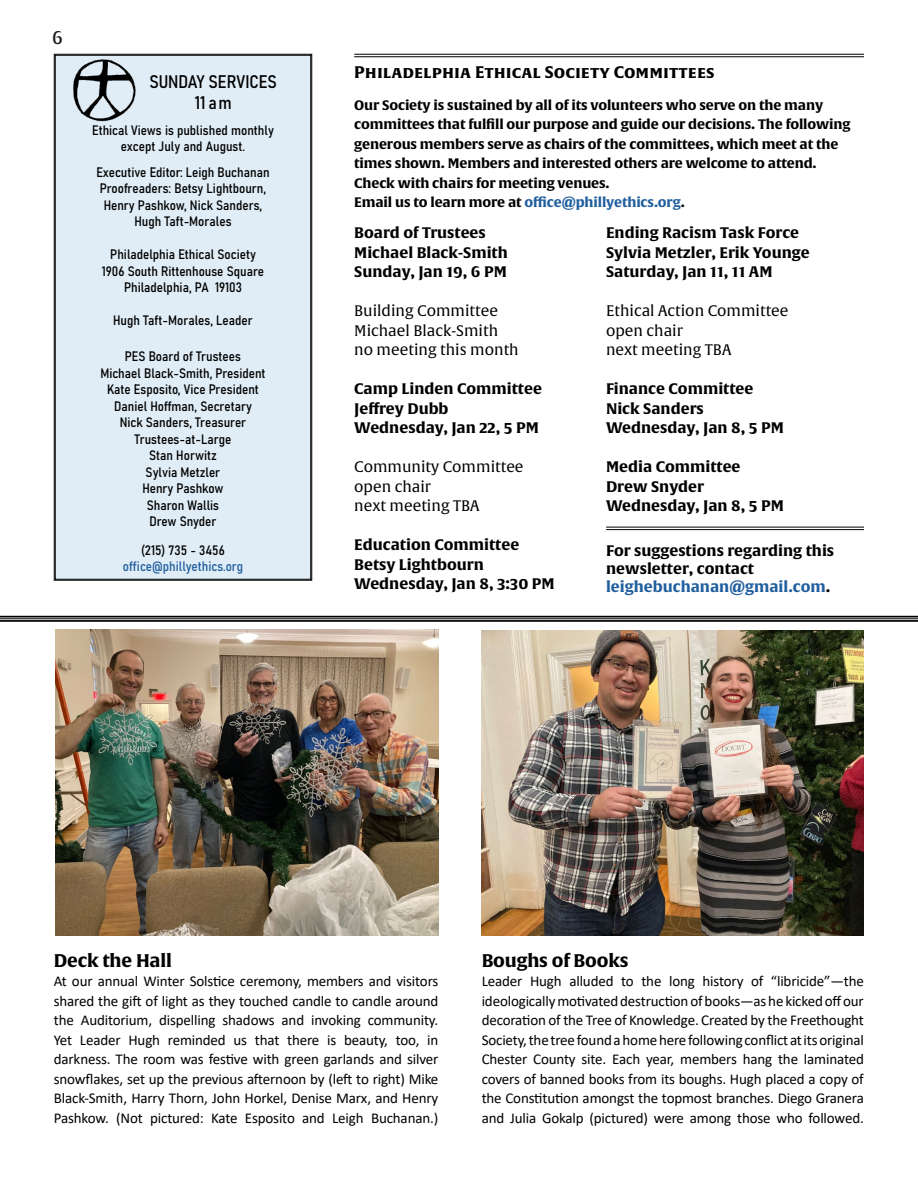
<style>
.page{position:relative;width:918px;height:1188px;background:#fff}
.page>*{position:absolute;margin:0;border:0;box-sizing:border-box;transform-origin:0 0}
.t1{font:700 18px "Alverata";letter-spacing:-.01em;color:#000}
.t2{font:18px/21.6px "Bahnschrift";letter-spacing:-.005em;color:#000;text-align:center}
.t3{font:18px "Alverata Irregular Md";color:#1a1a1a}
.t4{font:700 16.5px "Alverata";color:#000}
.t5{font:15px/19.5px "Calibri";letter-spacing:-.01em;color:#000;text-align:justify}
.t6{font:700 15px/19.5px "Alverata";color:#000}
.t7{font:15px/19.5px "Alverata";color:#000}
.t8{font:13.5px/16.5px "Bahnschrift";color:#000;text-align:center}
.t9{font:700 13.5px/19.5px "Alverata";letter-spacing:-.01em;color:#000}
.t10{font:13.5px "Bahnschrift";color:#215e9e}
.s1{color:#215e9e}
</style>
<div class="page">
<div style="left:54px;top:54px;width:258px;height:527px;background:#e0edf6"></div>
<div style="left:55px;top:55px;width:256px;height:525px;border:1px solid #000"></div>
<img style="left:70px;top:56px;width:67px;height:65px">
<hr style="left:354px;top:54px;width:510px;height:1px;background:#000">
<hr style="left:354px;top:56px;width:510px;height:1px;background:#000">
<hr style="left:606px;top:527px;width:258px;height:1px;background:#000">
<hr style="left:606px;top:529px;width:258px;height:1px;background:#000">
<hr style="left:0;top:616px;width:918px;height:1px;background:#000">
<hr style="left:0;top:618px;width:918px;height:1px;background:#000">
<hr style="left:0;top:620px;width:918px;height:2px;background:#000">
<img style="left:482px;top:630px;width:382px;height:305px">
<img style="left:55px;top:629px;width:383px;height:306px">
<p class="t3" style="left:52px;top:27px;width:12px">6</p>
<p class="t2" style="left:150px;top:69px;width:129px">SUNDAY SERVICES<br>11 am</p>
<p class="t8" style="left:92px;top:121px;width:183px">Ethical Views is published monthly except July and August.</p>
<p class="t8" style="left:96px;top:163px;width:175px">Executive Editor: Leigh Buchanan<br>Proofreaders: Betsy Lightbourn,<br>Henry Pashkow, Nick Sanders,<br>Hugh Taft-Morales</p>
<p class="t8" style="left:102px;top:245px;width:164px">Philadelphia Ethical Society<br>1906 South Rittenhouse Square<br>Philadelphia, PA 19103</p>
<p class="t8" style="left:113px;top:311px;width:141px">Hugh Taft-Morales, Leader</p>
<p class="t8" style="left:100px;top:347px;width:167px">PES Board of Trustees<br>Michael Black-Smith, President<br>Kate Esposito, Vice President<br>Daniel Hoffman, Secretary<br>Nick Sanders, Treasurer<br>Trustees-at-Large<br>Stan Horwitz<br>Sylvia Metzler<br>Henry Pashkow<br>Sharon Wallis<br>Drew Snyder</p>
<p class="t8" style="left:141px;top:541px;width:85px">(215) 735 - 3456</p>
<p class="t10" style="left:123px;top:556px;width:122px">office@phillyethics.org</p>
<p class="t4" style="left:354px;top:62px;width:362px">Philadelphia Ethical Society Committees</p>
<p class="t9" style="left:354px;top:95px;width:498px">Our Society is sustained by all of its volunteers who serve on the many committees that fulfill our purpose and guide our decisions. The following generous members serve as chairs of the committees, which meet at the times shown. Members and interested others are welcome to attend.<br>Check with chairs for meeting venues.<br>Email us to learn more at <span class="s1">office@phillyethics.org</span>.</p>
<p class="t6" style="left:606px;top:223px;width:205px">Ending Racism Task Force<br>Sylvia Metzler, Erik Younge<br>Saturday, Jan 11, 11 AM</p>
<p class="t7" style="left:606px;top:302px;width:184px">Ethical Action Committee open chair<br>next meeting TBA</p>
<p class="t6" style="left:606px;top:379px;width:179px">Finance Committee<br>Nick Sanders<br>Wednesday, Jan 8, 5 PM</p>
<p class="t6" style="left:606px;top:457px;width:179px">Media Committee<br>Drew Snyder<br>Wednesday, Jan 8, 5 PM</p>
<p class="t6" style="left:354px;top:223px;width:155px">Board of Trustees<br>Michael Black-Smith<br>Sunday, Jan 19, 6 PM</p>
<p class="t7" style="left:354px;top:302px;width:166px">Building Committee<br>Michael Black-Smith no meeting this month</p>
<p class="t6" style="left:354px;top:379px;width:189px">Camp Linden Committee<br>Jeffrey Dubb<br>Wednesday, Jan 22, 5 PM</p>
<p class="t7" style="left:354px;top:458px;width:171px">Community Committee open chair<br>next meeting TBA</p>
<p class="t6" style="left:354px;top:535px;width:202px">Education Committee<br>Betsy Lightbourn<br>Wednesday, Jan 8, 3:30 PM</p>
<p class="t6" style="left:606px;top:542px;width:230px;line-height:18px">For suggestions regarding this newsletter, contact <span class="s1">leighebuchanan@gmail.com</span>.</p>
<p class="t1" style="left:54px;top:949px;width:120px">Deck the Hall</p>
<p class="t5" style="left:54px;top:971px;width:386px">At our annual Winter Solstice ceremony, members and visitors shared the gift of light as they touched candle to candle around the Auditorium, dispelling shadows and invoking community.<br>Yet Leader Hugh reminded us that there is beauty, too, in darkness. The room was festive with green garlands and silver snowflakes, set up the previous afternoon by (left to right) Mike Black-Smith, Harry Thorn, John Horkel, Denise Marx, and Henry Pashkow. (Not pictured: Kate Esposito and Leigh Buchanan.)</p>
<p class="t1" style="left:482px;top:949px;width:148px">Boughs of Books</p>
<p class="t5" style="left:482px;top:971px;width:384px">Leader Hugh alluded to the long history of “libricide”—the ideologically motivated destruction of books—as he kicked off our decoration of the Tree of Knowledge. Created by the Freethought Society, the tree found a home here following conflict at its original Chester County site. Each year, members hang the laminated covers of banned books from its boughs. Hugh placed a copy of the Constitution amongst the topmost branches. Diego Granera and Julia Gokalp (pictured) were among those who followed.</p>
</div>
